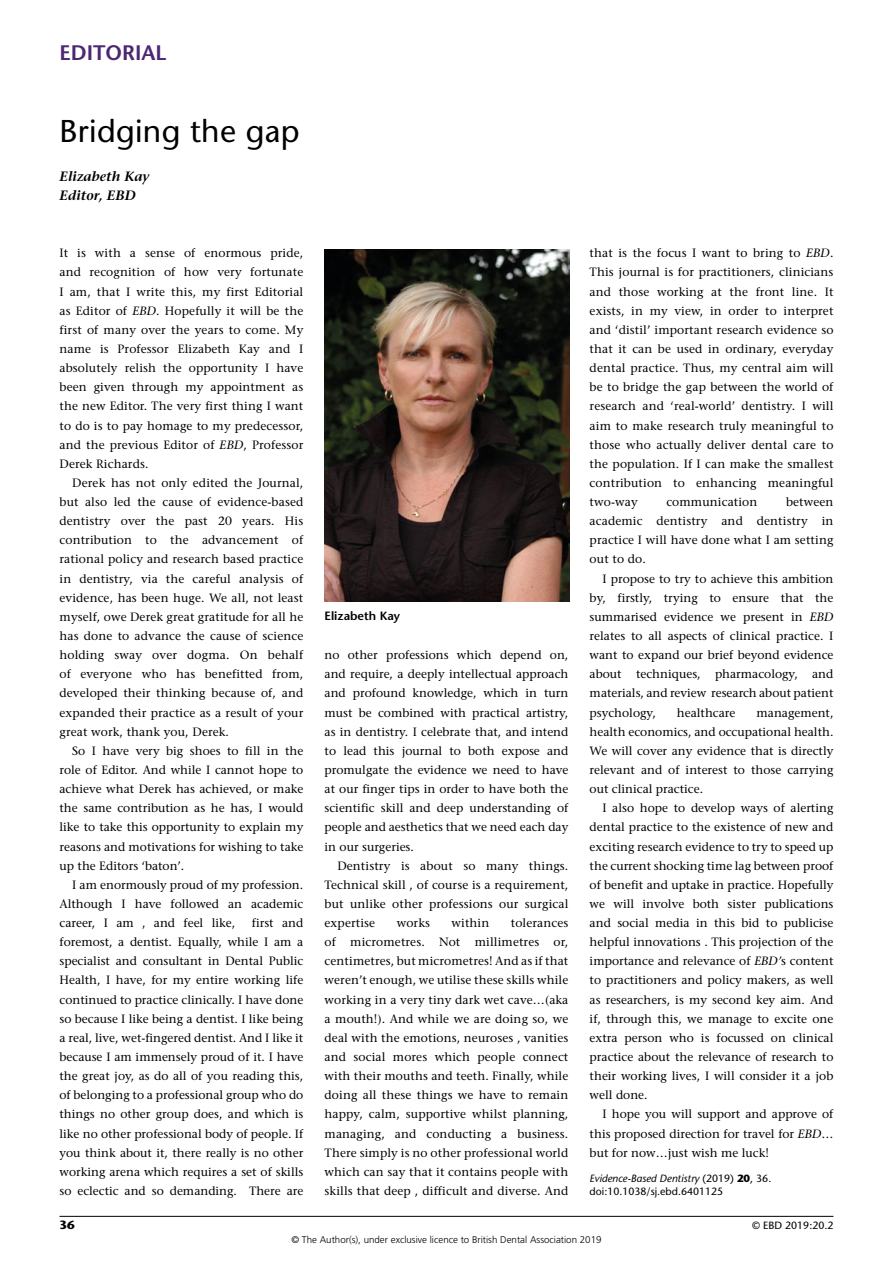
<style>
.page{position:relative;width:893px;height:1263px;background:#fff}
.page>*{position:absolute;margin:0;border:0;box-sizing:border-box;transform-origin:0 0}
.Title_x{font:500 31.5px "Stone Sans Std";letter-spacing:.01em;color:#000}
.NoXML_Eyebrows{font:600 21px "Stone Sans Std";color:#4d2773}
.NoXML_Author_Affilia{font:italic 600 13.5px "Stone Serif Std";color:#000}
.Para_Body_Indent{font:500 12px/19.2px "Stone Serif Std";color:#000;text-align:justify}
.Para_Body_Fullout{font:500 12px/19.2px "Stone Serif Std";letter-spacing:.01em;color:#000;text-align:justify}
.Image_Caption_x{font:600 12px "Stone Sans Std";color:#000}
.NoXML_Footer{font:700 12px "Stone Sans Std";color:#000}
.NoXML_DOI{font:500 10.5px/12.6px "Stone Sans Std";color:#000}
.NoXML_Footer-2{font:500 10.5px "Stone Sans Std";color:#000}
.t1{font:300 9.75px "Frutiger LT Std";color:#000}
.s1{font-style:italic}
.s2{font-weight:700}
</style>
<div class="page">
<hr style="left:60px;top:1216px;width:773px;height:1px;background:#000">
<img style="left:325px;top:249px;width:245px;height:353px">
<p class="NoXML_Eyebrows" style="left:60px;top:40px;width:108px">EDITORIAL</p>
<p class="Title_x" style="left:60px;top:113px;width:242px">Bridging the gap</p>
<p class="NoXML_Author_Affilia" style="left:60px;top:168px;width:92px">Elizabeth Kay</p>
<p class="NoXML_Author_Affilia" style="left:60px;top:187px;width:78px">Editor, EBD</p>
<p class="Para_Body_Fullout" style="left:60px;top:243px;width:245px">It is with a sense of enormous pride, and recognition of how very fortunate I am, that I write this, my first Editorial as Editor of <span class="s1">EBD</span>. Hopefully it will be the first of many over the years to come. My name is Professor Elizabeth Kay and I absolutely relish the opportunity I have been given through my appointment as the new Editor. The very first thing I want to do is to pay homage to my predecessor, and the previous Editor of <span class="s1">EBD</span>, Professor Derek Richards.</p>
<p class="Para_Body_Indent" style="left:60px;top:473px;width:245px;text-indent:13px">Derek has not only edited the Journal, but also led the cause of evidence-based dentistry over the past 20 years. His contribution to the advancement of rational policy and research based practice in dentistry, via the careful analysis of evidence, has been huge. We all, not least myself, owe Derek great gratitude for all he has done to advance the cause of science holding sway over dogma. On behalf of everyone who has benefitted from, developed their thinking because of, and expanded their practice as a result of your great work, thank you, Derek.</p>
<p class="Para_Body_Indent" style="left:60px;top:741px;width:245px;text-indent:13px">So I have very big shoes to fill in the role of Editor. And while I cannot hope to achieve what Derek has achieved, or make the same contribution as he has, I would like to take this opportunity to explain my reasons and motivations for wishing to take up the Editors ‘baton’.</p>
<p class="Para_Body_Indent" style="left:60px;top:875px;width:245px;text-indent:13px">I am enormously proud of my profession.<br>Although I have followed an academic career, I am , and feel like,</p>
<p class="Para_Body_Indent" style="left:60px;top:913px;width:245px;text-indent:192px">first and foremost, a dentist. Equally, while I am a specialist and consultant in Dental Public Health, I have, for my entire working life continued to practice clinically. I have done so because I like being a dentist. I like being a real, live, wet-fingered dentist. And I like it because I am immensely proud of it. I have the great joy, as do all of you reading this, of belonging to a professional group who do things no other group does, and which is like no other professional body of people. If you think about it, there really is no other working arena which requires a set of skills so eclectic and so demanding. There are</p>
<p class="Image_Caption_x" style="left:325px;top:609px;width:77px">Elizabeth Kay</p>
<p class="Para_Body_Indent" style="left:325px;top:645px;width:245px">no other professions which depend on, and require, a deeply intellectual approach and profound knowledge, which in turn must be combined with practical artistry, as in dentistry. I celebrate that, and intend to lead this journal to both expose and promulgate the evidence we need to have at our finger tips in order to have both the scientific skill and deep understanding of people and aesthetics that we need each day in our surgeries.</p>
<p class="Para_Body_Indent" style="left:325px;top:856px;width:245px;text-indent:13px">Dentistry is about so many things.<br>Technical skill , of course is a requirement, but unlike other professions our surgical expertise</p>
<p class="Para_Body_Indent" style="left:325px;top:913px;width:245px;text-indent:186px">tolerances of micrometres. Not millimetres or, centimetres, but micrometres! And as if that weren’t enough, we utilise these skills while working in a very tiny dark wet cave…(aka a mouth!). And while we are doing so, we deal with the emotions, neuroses , vanities and social mores which people connect with their mouths and teeth. Finally, while doing all these things we have to remain happy, calm, supportive whilst planning, managing, and conducting a business.<br>There simply is no other professional world which can say that it contains people with skills that deep , difficult and diverse. And</p>
<p class="Para_Body_Indent" style="left:397px;top:913px;width:35px">works</p>
<p class="Para_Body_Indent" style="left:451px;top:913px;width:39px">within</p>
<p class="Para_Body_Indent" style="left:590px;top:243px;width:245px">that is the focus I want to bring to <span class="s1">EBD</span>.<br>This journal is for practitioners, clinicians and those working at the front line. It exists, in my view, in order to interpret and ‘distil’ important research evidence so that it can be used in ordinary, everyday dental practice. Thus, my central aim will be to bridge the gap between the world of research and ‘real-world’ dentistry. I will aim to make research truly meaningful to those who actually deliver dental care to the population. If I can make the smallest contribution to enhancing meaningful two-way</p>
<p class="Para_Body_Indent" style="left:590px;top:492px;width:245px;text-indent:196px">between academic dentistry and dentistry in practice I will have done what I am setting out to do.</p>
<p class="Para_Body_Indent" style="left:590px;top:569px;width:245px;text-indent:13px">I propose to try to achieve this ambition by, firstly, trying to ensure that the summarised evidence we present in <span class="s1">EBD </span>relates to all aspects of clinical practice. I want to expand our brief beyond evidence about techniques, pharmacology, and materials, and review research about patient psychology,</p>
<p class="Para_Body_Indent" style="left:666px;top:492px;width:93px">communication</p>
<p class="Para_Body_Indent" style="left:677px;top:703px;width:60px">healthcare</p>
<p class="Para_Body_Indent" style="left:590px;top:703px;width:245px;text-indent:167px">management, health economics, and occupational health.<br>We will cover any evidence that is directly relevant and of interest to those carrying out clinical practice.</p>
<p class="Para_Body_Indent" style="left:590px;top:798px;width:245px;text-indent:13px">I also hope to develop ways of alerting dental practice to the existence of new and exciting research evidence to try to speed up the current shocking time lag between proof of benefit and uptake in practice. Hopefully we will involve both sister publications and social media in this bid to publicise helpful innovations . This projection of the importance and relevance of <span class="s1">EBD’</span>s content to practitioners and policy makers, as well as researchers, is my second key aim. And if, through this, we manage to excite one extra person who is focussed on clinical practice about the relevance of research to their working lives, I will consider it a job well done.</p>
<p class="Para_Body_Indent" style="left:590px;top:1105px;width:245px;text-indent:13px">I hope you will support and approve of this proposed direction for travel for <span class="s1">EBD</span>… but for now…just wish me luck!</p>
<p class="NoXML_DOI" style="left:590px;top:1172px;width:183px"><span class="s1">Evidence-Based Dentistry</span> (2019) <span class="s2">20</span>, 36. doi:10.1038/sj.ebd.6401125</p>
<p class="NoXML_Footer" style="left:60px;top:1218px;width:17px">36</p>
<p class="NoXML_Footer-2" style="left:752px;top:1219px;width:83px">© EBD 2019:20.2</p>
<p class="t1" style="left:291px;top:1234px;width:312px">© The Author(s), under exclusive licence to British Dental Association 2019</p>
</div>
